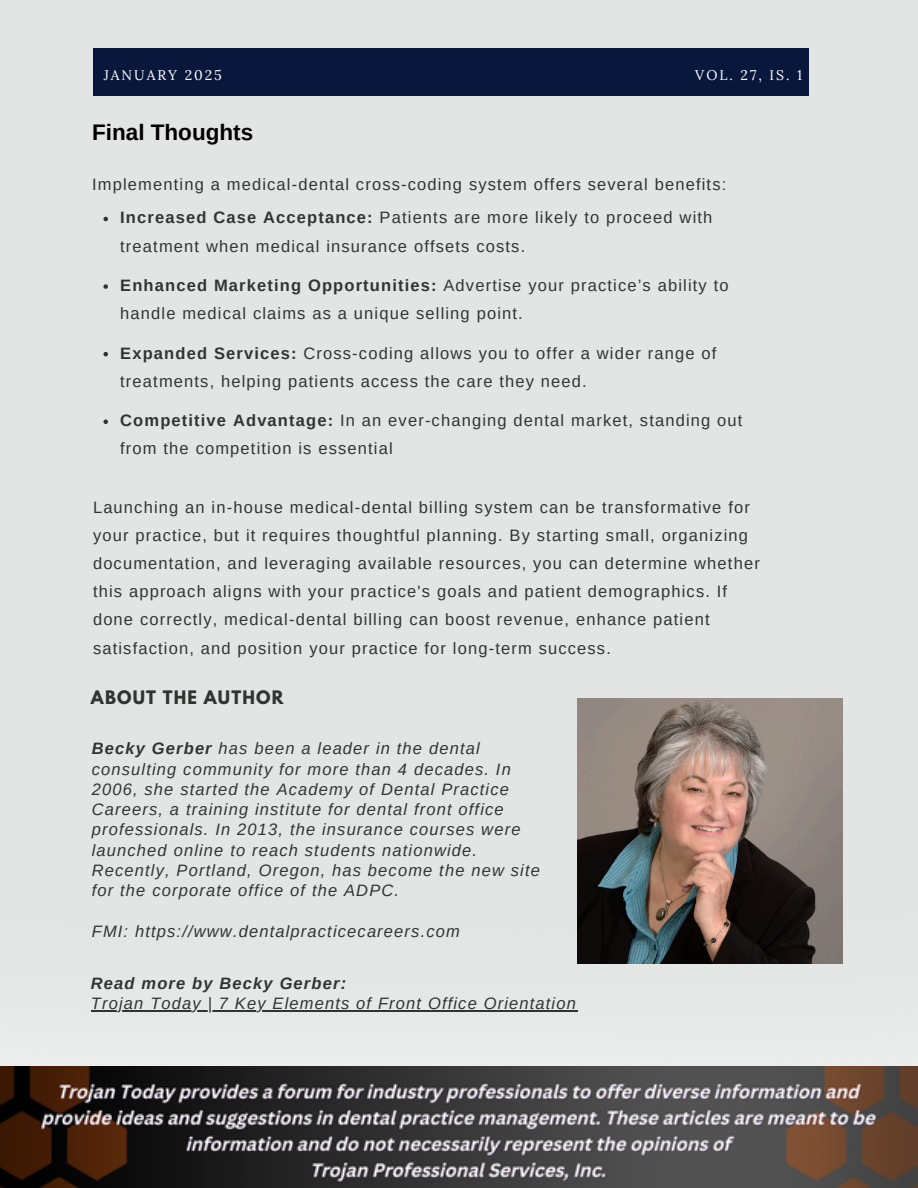
<style>
.page{position:relative;width:918px;height:1188px;background:#e2e5e4}
.page>*{position:absolute;margin:0;border:0;box-sizing:border-box;transform-origin:0 0}
.t1{font:700 22.5px "Arimo";color:#000}
.t2{font:16.5px/28.2px "Arimo";letter-spacing:.07em;color:#323432}
.t3{font:italic 16.5px/20.2px "Arimo";letter-spacing:.07em;color:#323432}
.t4{font:italic 700 16.5px "Arimo";letter-spacing:.07em;color:#323432}
.t5{font:700 16.5px "League Spartan";letter-spacing:.07em;color:#323432}
.t6{font:13.95px "Lora";letter-spacing:.14em;color:#fff}
.s1{font-weight:700}
</style>
<div class="page">
<img style="left:0;top:1067px;width:918px;height:121px">
<div style="left:93px;top:48px;width:715px;height:47px;background:#0a173c"></div>
<img style="left:577px;top:698px;width:266px;height:266px">
<svg style="left:103px;top:217px;width:5px;height:4px"></svg>
<svg style="left:103px;top:284px;width:5px;height:5px"></svg>
<svg style="left:103px;top:352px;width:5px;height:4px"></svg>
<svg style="left:103px;top:419px;width:5px;height:5px"></svg>
<hr style="left:91px;top:1010px;width:486px;height:1px;background:#323432">
<p class="t6" style="left:104px;top:66px;width:120px">JANUARY 2025</p>
<h3 class="t6" style="left:695px;top:66px;width:108px">VOL. 27, IS. 1</h3>
<p class="t1" style="left:92px;top:120px;width:163px">Final Thoughts</p>
<h1 class="t2" style="left:92px;top:170px;width:636px">Implementing a medical-dental cross-coding system offers several benefits:</h1>
<p class="t2" style="left:120px;top:204px;width:594px"><span class="s1">Increased Case Acceptance:</span> Patients are more likely to proceed with treatment when medical insurance offsets costs.</p>
<p class="t2" style="left:120px;top:271px;width:610px"><span class="s1">Enhanced Marketing Opportunities:</span> Advertise your practice’s ability to handle medical claims as a unique selling point.</p>
<p class="t2" style="left:120px;top:339px;width:598px"><span class="s1">Expanded Services:</span> Cross-coding allows you to offer a wider range of treatments, helping patients access the care they need.</p>
<p class="t2" style="left:120px;top:406px;width:624px"><span class="s1">Competitive Advantage:</span> In an ever-changing dental market, standing out from the competition is essential</p>
<p class="t2" style="left:93px;top:493px;width:668px">Launching an in-house medical-dental billing system can be transformative for your practice, but it requires thoughtful planning. By starting small, organizing documentation, and leveraging available resources, you can determine whether this approach aligns with your practice's goals and patient demographics. If done correctly, medical-dental billing can boost revenue, enhance patient satisfaction, and position your practice for long-term success.</p>
<h2 class="t5" style="left:91px;top:689px;width:194px">ABOUT THE AUTHOR</h2>
<p class="t3" style="left:92px;top:738px;width:450px"><span class="s1">Becky Gerber</span> has been a leader in the dental consulting community for more than 4 decades. In 2006, she started the Academy of Dental Practice Careers, a training institute for dental front office professionals. In 2013, the insurance courses were launched online to reach students nationwide.<br>Recently, Portland, Oregon, has become the new site for the corporate office of the ADPC.</p>
<p class="t3" style="left:92px;top:921px;width:370px">FMI: https://www.dentalpracticecareers.com</p>
<p class="t4" style="left:91px;top:974px;width:257px">Read more by Becky Gerber:</p>
<p class="t3" style="left:91px;top:993px;width:487px">Trojan Today | 7 Key Elements of Front Office Orientation</p>
</div>
